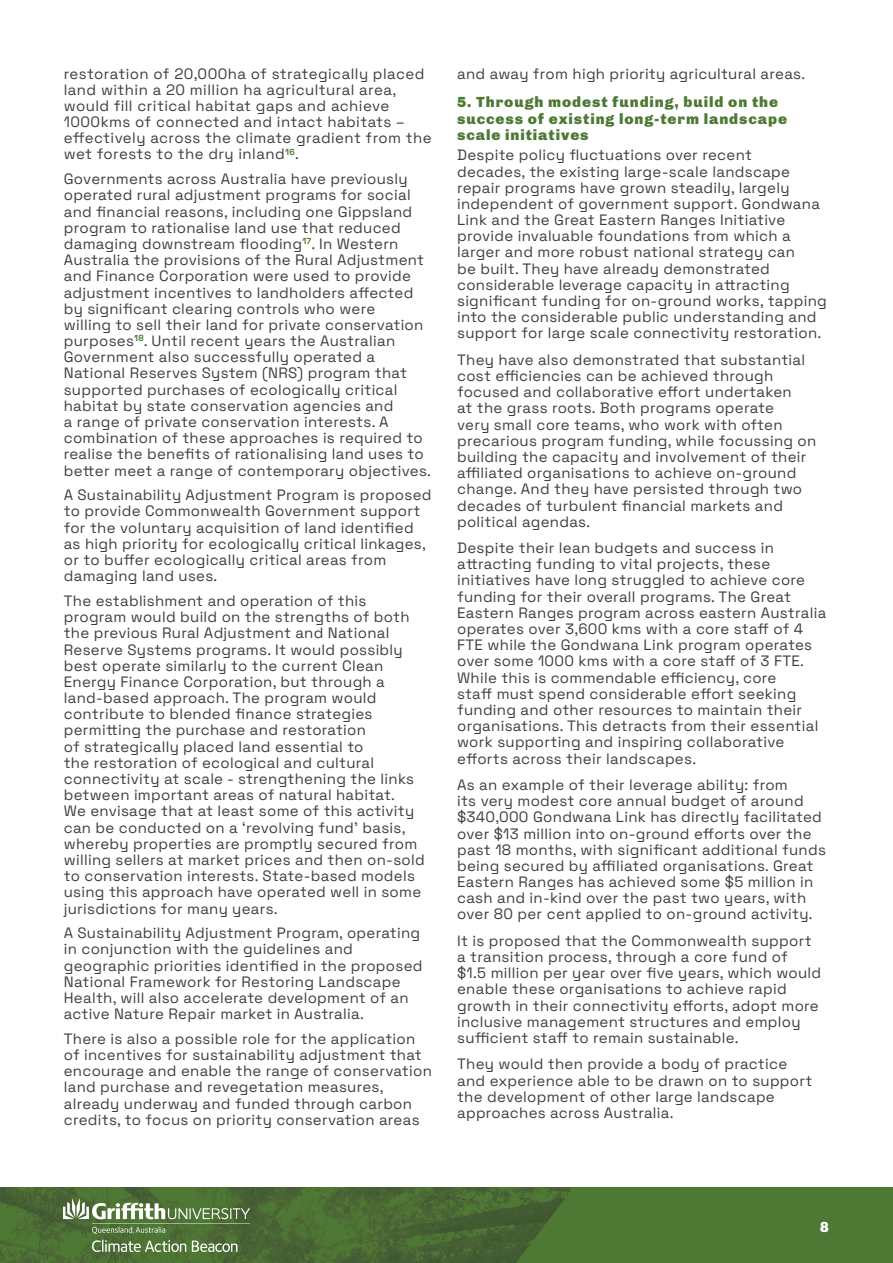
<style>
.page{position:relative;width:893px;height:1263px;background:#fff}
.page>*{position:absolute;margin:0;border:0;box-sizing:border-box;transform-origin:0 0}
.body{font:15px/16.2px "Space Grotesk";letter-spacing:.02em;color:#3e3e3f}
.headings{font:900 15px/16.2px "Chivo";letter-spacing:.06em;color:#4e7934}
.headings-2{font:900 15px "Chivo";color:#fff}
</style>
<div class="page">
<div style="left:0;top:1187px;width:893px;height:76px;background:#4e7934"></div>
<img style="left:0;top:1187px;width:571px;height:76px">
<img style="left:64px;top:1199px;width:185px;height:52px">
<p class="body" style="left:64px;top:64px;width:370px">restoration of 20,000ha of strategically placed land within a 20 million ha agricultural area, would fill critical habitat gaps and achieve 1000kms of connected and intact habitats – effectively across the climate gradient from the wet forests to the dry inland<sup>16</sup>.</p>
<p class="body" style="left:64px;top:170px;width:369px">Governments across Australia have previously operated rural adjustment programs for social and financial reasons, including one Gippsland program to rationalise land use that reduced damaging downstream flooding<sup>17</sup>. In Western Australia the provisions of the Rural Adjustment and Finance Corporation were used to provide adjustment incentives to landholders affected by significant clearing controls who were<br>willing to sell their land for private conservation purposes<sup>18</sup>. Until recent years the Australian Government also successfully operated a National Reserves System (NRS) program that supported purchases of ecologically critical habitat by state conservation agencies and<br>a range of private conservation interests. A combination of these approaches is required to realise the benefits of rationalising land uses to better meet a range of contemporary objectives.</p>
<p class="body" style="left:64px;top:486px;width:369px">A Sustainability Adjustment Program is proposed to provide Commonwealth Government support for the voluntary acquisition of land identified as high priority for ecologically critical linkages, or to buffer ecologically critical areas from damaging land uses.</p>
<p class="body" style="left:64px;top:592px;width:362px">The establishment and operation of this program would build on the strengths of both the previous Rural Adjustment and National Reserve Systems programs. It would possibly best operate similarly to the current Clean Energy Finance Corporation, but through a land-based approach. The program would contribute to blended finance strategies permitting the purchase and restoration<br>of strategically placed land essential to<br>the restoration of ecological and cultural connectivity at scale - strengthening the links between important areas of natural habitat.<br>We envisage that at least some of this activity can be conducted on a ‘revolving fund’ basis, whereby properties are promptly secured from willing sellers at market prices and then on-sold to conservation interests. State-based models using this approach have operated well in some jurisdictions for many years.</p>
<p class="body" style="left:64px;top:924px;width:360px">A Sustainability Adjustment Program, operating in conjunction with the guidelines and geographic priorities identified in the proposed National Framework for Restoring Landscape Health, will also accelerate development of an active Nature Repair market in Australia.</p>
<p class="body" style="left:64px;top:1030px;width:370px">There is also a possible role for the application of incentives for sustainability adjustment that encourage and enable the range of conservation land purchase and revegetation measures, already underway and funded through carbon credits, to focus on priority conservation areas</p>
<p class="body" style="left:457px;top:64px;width:350px">and away from high priority agricultural areas.</p>
<p class="headings" style="left:457px;top:94px;width:331px">5. Through modest funding, build on the success of existing long-term landscape scale initiatives</p>
<p class="body" style="left:457px;top:146px;width:371px">Despite policy fluctuations over recent<br>decades, the existing large-scale landscape repair programs have grown steadily, largely independent of government support. Gondwana Link and the Great Eastern Ranges Initiative provide invaluable foundations from which a larger and more robust national strategy can<br>be built. They have already demonstrated considerable leverage capacity in attracting significant funding for on-ground works, tapping into the considerable public understanding and support for large scale connectivity restoration.</p>
<p class="body" style="left:457px;top:351px;width:361px">They have also demonstrated that substantial cost efficiencies can be achieved through focused and collaborative effort undertaken<br>at the grass roots. Both programs operate<br>very small core teams, who work with often precarious program funding, while focussing on building the capacity and involvement of their affiliated organisations to achieve on-ground change. And they have persisted through two decades of turbulent financial markets and political agendas.</p>
<p class="body" style="left:457px;top:539px;width:371px">Despite their lean budgets and success in attracting funding to vital projects, these initiatives have long struggled to achieve core funding for their overall programs. The Great Eastern Ranges program across eastern Australia operates over 3,600 kms with a core staff of 4<br>FTE while the Gondwana Link program operates over some 1000 kms with a core staff of 3 FTE.<br>While this is commendable efficiency, core<br>staff must spend considerable effort seeking funding and other resources to maintain their organisations. This detracts from their essential work supporting and inspiring collaborative efforts across their landscapes.</p>
<p class="body" style="left:457px;top:776px;width:370px">As an example of their leverage ability: from<br>its very modest core annual budget of around $340,000 Gondwana Link has directly facilitated over $13 million into on-ground efforts over the past 18 months, with significant additional funds being secured by affiliated organisations. Great Eastern Ranges has achieved some $5 million in cash and in-kind over the past two years, with over 80 per cent applied to on-ground activity.</p>
<p class="body" style="left:457px;top:932px;width:366px">It is proposed that the Commonwealth support a transition process, through a core fund of<br>$1.5 million per year over five years, which would enable these organisations to achieve rapid growth in their connectivity efforts, adopt more inclusive management structures and employ sufficient staff to remain sustainable.</p>
<p class="body" style="left:457px;top:1055px;width:357px">They would then provide a body of practice and experience able to be drawn on to support the development of other large landscape approaches across Australia.</p>
<p class="headings-2" style="left:820px;top:1217px;width:11px">8</p>
</div>
